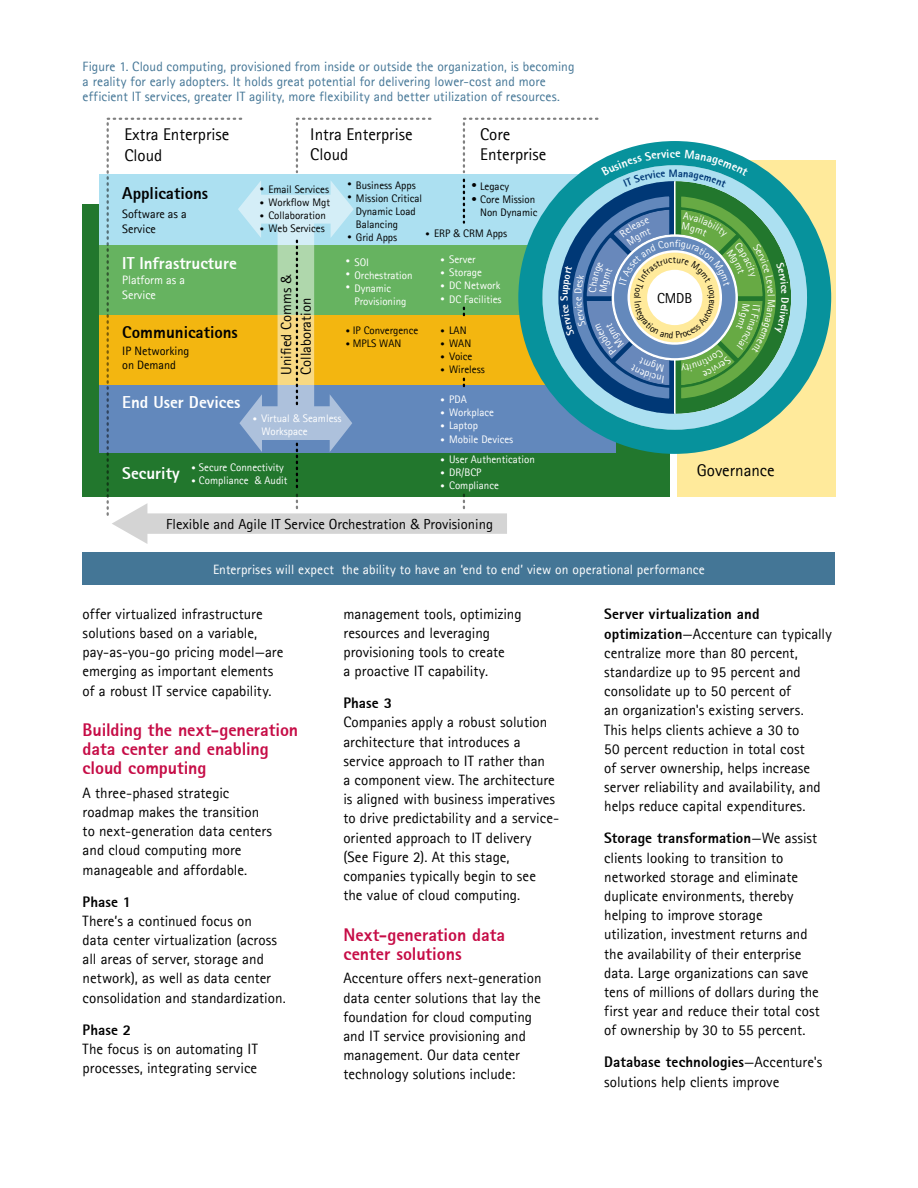
<style>
.page{position:relative;width:918px;height:1188px;background:#fff}
.page>*{position:absolute;margin:0;border:0;box-sizing:border-box;transform-origin:0 0}
.t1{font:18px/19.2px "Agfa Rotis Sans Serif Ex Bd";letter-spacing:-.005em;color:#c60c46}
.t2{font:16.95px/20.4px "Agfa Rotis Sans Serif";color:#010101}
.t3{font:16.95px "Agfa Rotis Sans Serif Ex Bd";color:#fff}
.t4{font:16.95px "Agfa Rotis Sans Serif Ex Bd";color:#010101}
.t5{font:15px/19.2px "Agfa Rotis Sans Serif";color:#000}
.t6{font:15px "Agfa Rotis Sans Serif Ex Bd";letter-spacing:.005em;color:#000}
.t7{font:14.55px/19.8px "Agfa Rotis Sans Serif";color:#010101}
.t8{font:14.4px "Agfa Rotis Sans Serif";color:#010101}
.t9{font:13.5px/15px "Agfa Rotis Sans Serif";letter-spacing:.005em;color:#447696}
.t10{font:13.5px "Agfa Rotis Sans Serif";letter-spacing:.005em;color:#fff}
.t11{font:12.15px/14.5px "Agfa Rotis Sans Serif";letter-spacing:-.005em;color:#010101}
.t12{font:12.15px/14.5px "Agfa Rotis Sans Serif";color:#fff}
.t13{font:10.95px/13px "Agfa Rotis Sans Serif";color:#fff}
.t14{font:10.95px/13px "Agfa Rotis Sans Serif";color:#010101}
.t15{font:10.5px "Agfa Rotis Sans Serif Ex Bd";color:#fff}
.t16{font:9.75px "Agfa Rotis Sans Serif";color:#000}
.t17{font:8.55px/13px "Agfa Rotis Sans Serif";color:#010101;text-align:justify}
.t18{font:8.55px/13px "Agfa Rotis Sans Serif";color:#fff;text-align:justify}
.s1{font-size:8.55px}
.s2{font-family:"Agfa Rotis Sans Serif Ex Bd"}
.s3{font-family:"Agfa Rotis Sans Serif"}
</style>
<div class="page">
<svg style="left:83px;top:205px;width:587px;height:292px;background:#428642"></svg>
<div style="left:677px;top:161px;width:158px;height:336px;background:#ffea9b"></div>
<svg style="left:791px;top:160px;width:40px;height:242px"></svg>
<svg style="left:107px;top:118px;width:5px;height:398px;background:#90a985"></svg>
<div style="left:83px;top:553px;width:752px;height:32px;background:#447696"></div>
<svg style="left:112px;top:118px;width:679px;height:426px"></svg>
<p class="t9" style="left:83px;top:59px;width:493px">Figure 1. Cloud computing, provisioned from inside or outside the organization, is becoming a reality for early adopters. It holds great potential for delivering lower-cost and more efficient IT services, greater IT agility, more flexibility and better utilization of resources.</p>
<p class="t2" style="left:124px;top:124px;width:106px">Extra Enterprise<br>Cloud</p>
<p class="t4" style="left:122px;top:183px;width:87px">Applications</p>
<p class="t11" style="left:122px;top:221px;width:35px">Service</p>
<p class="t11" style="left:122px;top:207px;width:66px">Software as a</p>
<p class="t2" style="left:480px;top:123px;width:68px">Core<br>Enterprise</p>
<p class="t2" style="left:310px;top:124px;width:104px">Intra Enterprise<br>Cloud</p>
<p class="t17" style="left:347px;top:178px;width:6px">• •</p>
<p class="t17" style="left:347px;top:230px;width:6px">•</p>
<p class="t14" style="left:356px;top:178px;width:61px">Business Apps</p>
<p class="t14" style="left:472px;top:179px;width:39px">• Legacy</p>
<p class="t14" style="left:472px;top:192px;width:65px">• Core Mission</p>
<p class="t14" style="left:268px;top:182px;width:63px">Email Services<br>Workflow Mgt<br>Collaboration<br>Web Services</p>
<p class="t14" style="left:356px;top:191px;width:68px">Mission Critical<br>Dynamic Load<br>Balancing<br>Grid Apps</p>
<p class="t17" style="left:260px;top:182px;width:6px">•</p>
<p class="t17" style="left:260px;top:196px;width:6px">• • •</p>
<p class="t14" style="left:480px;top:205px;width:59px">Non Dynamic</p>
<p class="t14" style="left:434px;top:226px;width:74px">ERP &amp; CRM Apps</p>
<p class="t17" style="left:426px;top:227px;width:6px">•</p>
<p class="t3" style="left:122px;top:252px;width:116px">IT Infrastructure</p>
<p class="t12" style="left:122px;top:273px;width:64px">Platform as a<br>Service</p>
<p class="t4" style="left:122px;top:321px;width:117px">Communications</p>
<p class="t11" style="left:122px;top:343px;width:69px">IP Networking on Demand</p>
<p class="t7" style="left:276px;top:375px;width:102px;rotate:-90deg">Unified Comms &amp;<br>Collaboration</p>
<p class="t13" style="left:449px;top:253px;width:54px">Server<br>Storage<br>DC Network<br>DC Facilities</p>
<p class="t13" style="left:354px;top:255px;width:60px">SOI<br>Orchestration<br>Dynamic<br>Provisioning</p>
<p class="t14" style="left:353px;top:323px;width:67px">IP Convergence<br>MPLS WAN</p>
<p class="t14" style="left:449px;top:323px;width:37px">LAN<br>WAN<br>Voice<br>Wireless</p>
<p class="t18" style="left:441px;top:254px;width:6px">• • • •</p>
<p class="t18" style="left:346px;top:255px;width:6px">• • •</p>
<p class="t17" style="left:346px;top:324px;width:6px">• •</p>
<p class="t17" style="left:441px;top:324px;width:6px">• • • •</p>
<p class="t3" style="left:122px;top:392px;width:120px">End User Devices</p>
<p class="t13" style="left:261px;top:411px;width:82px">Virtual &amp; Seamless<br>Workspace</p>
<p class="t18" style="left:253px;top:412px;width:6px">•</p>
<p class="t13" style="left:449px;top:393px;width:66px">PDA<br>Workplace<br>Laptop<br>Mobile Devices</p>
<p class="t18" style="left:441px;top:394px;width:6px">• • • •</p>
<p class="t3" style="left:122px;top:463px;width:59px">Security</p>
<p class="t13" style="left:192px;top:460px;width:94px"><span class="s1">•</span> Secure Connectivity</p>
<p class="t13" style="left:192px;top:473px;width:97px"><span class="s1">•</span> Compliance &amp; Audit</p>
<p class="t13" style="left:441px;top:452px;width:96px"><span class="s1">•</span> User Authentication</p>
<p class="t13" style="left:441px;top:465px;width:42px"><span class="s1">•</span> DR/BCP</p>
<p class="t13" style="left:441px;top:479px;width:60px"><span class="s1">•</span> Compliance</p>
<p class="t7" style="left:166px;top:514px;width:328px">Flexible and Agile IT Service Orchestration &amp; Provisioning</p>
<p class="t15" style="left:558px;top:301px;width:7px;rotate:-90deg">S</p>
<p class="t16" style="left:673px;top:254px;width:5px">t</p>
<p class="t8" style="left:657px;top:290px;width:37px">CMDB</p>
<p class="t2" style="left:697px;top:460px;width:79px">Governance</p>
<p class="t10" style="left:213px;top:561px;width:493px">Enterprises will expect the ability to have an ‘end to end’ view on operational performance</p>
<p class="t5" style="left:83px;top:604px;width:202px">offer virtualized infrastructure solutions based on a variable, pay-as-you-go pricing model—are emerging as important elements of a robust IT service capability.</p>
<p class="t1" style="left:83px;top:720px;width:217px">Building the next-generation data center and enabling cloud computing</p>
<p class="t5" style="left:83px;top:783px;width:191px">A three-phased strategic roadmap makes the transition to next-generation data centers and cloud computing more manageable and affordable.</p>
<p class="t6" style="left:83px;top:892px;width:50px">Phase 1</p>
<p class="t5" style="left:83px;top:911px;width:205px">There’s a continued focus on<br>data center virtualization (across all areas of server, storage and network), as well as data center consolidation and standardization.</p>
<p class="t6" style="left:83px;top:1020px;width:50px">Phase 2</p>
<p class="t5" style="left:83px;top:1039px;width:177px">The focus is on automating IT processes, integrating service</p>
<p class="t5" style="left:343px;top:604px;width:180px">management tools, optimizing resources and leveraging provisioning tools to create<br>a proactive IT capability.</p>
<p class="t6" style="left:343px;top:694px;width:50px">Phase 3</p>
<p class="t5" style="left:343px;top:713px;width:217px">Companies apply a robust solution architecture that introduces a service approach to IT rather than<br>a component view. The architecture is aligned with business imperatives to drive predictability and a service&shy;oriented approach to IT delivery (See Figure 2). At this stage, companies typically begin to see<br>the value of cloud computing.</p>
<p class="t1" style="left:343px;top:925px;width:163px">Next-generation data center solutions</p>
<p class="t5" style="left:343px;top:968px;width:200px">Accenture offers next-generation data center solutions that lay the foundation for cloud computing and IT service provisioning and management. Our data center technology solutions include:</p>
<p class="t6" style="left:604px;top:605px;width:157px">Server virtualization and</p>
<p class="t5" style="left:604px;top:624px;width:229px"><span class="s2">optimization</span>—Accenture can typically centralize more than 80 percent, standardize up to 95 percent and consolidate up to 50 percent of<br>an organization's existing servers.<br>This helps clients achieve a 30 to<br>50 percent reduction in total cost<br>of server ownership, helps increase server reliability and availability, and helps reduce capital expenditures.</p>
<p class="t6" style="left:604px;top:829px;width:215px">Storage transformation<span class="s3">—We assist</span></p>
<p class="t5" style="left:604px;top:848px;width:217px">clients looking to transition to networked storage and eliminate duplicate environments, thereby helping to improve storage utilization, investment returns and the availability of their enterprise data. Large organizations can save tens of millions of dollars during the first year and reduce their total cost of ownership by 30 to 55 percent.</p>
<p class="t6" style="left:604px;top:1053px;width:220px">Database technologies<span class="s3">—Accenture's</span></p>
<p class="t5" style="left:604px;top:1072px;width:177px">solutions help clients improve</p>
</div>
